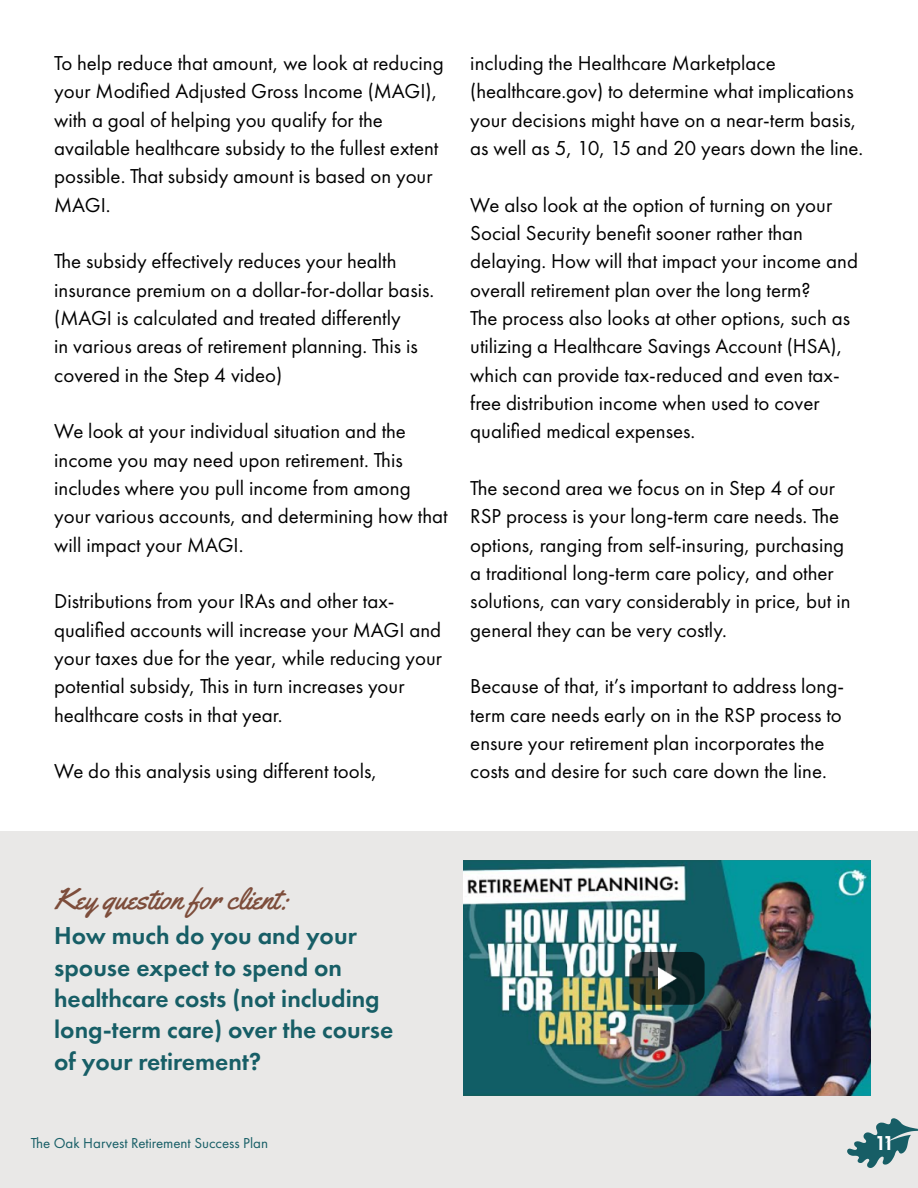
<style>
.page{position:relative;width:918px;height:1188px;background:#fff}
.page>*{position:absolute;margin:0;border:0;box-sizing:border-box;transform-origin:0 0}
.t1{font:29.85px "Yellowtail";color:#7d4d3b}
.t2{font:600 25.35px/31.3px "Futura PT";color:#175e66}
.t3{font:20.85px/28.3px "Futura PT";color:#000}
.t4{font:600 20.85px "Futura PT";color:#fff}
.t5{font:15px "Futura PT";color:#175e66}
</style>
<div class="page">
<div style="left:0;top:832px;width:918px;height:356px;background:#e9e8e7"></div>
<svg style="left:847px;top:1118px;width:71px;height:50px"></svg>
<img style="left:464px;top:861px;width:406px;height:235px">
<p class="t3" style="left:54px;top:49px;width:391px">To help reduce that amount, we look at reducing your Modified Adjusted Gross Income (MAGI), with a goal of helping you qualify for the available healthcare subsidy to the fullest extent possible. That subsidy amount is based on your MAGI.</p>
<p class="t3" style="left:54px;top:247px;width:381px">The subsidy effectively reduces your health insurance premium on a dollar-for-dollar basis. (MAGI is calculated and treated differently<br>in various areas of retirement planning. This is covered in the Step 4 video)</p>
<p class="t3" style="left:54px;top:417px;width:395px">We look at your individual situation and the income you may need upon retirement. This includes where you pull income from among your various accounts, and determining how that will impact your MAGI.</p>
<p class="t3" style="left:54px;top:587px;width:389px">Distributions from your IRAs and other tax&shy;qualified accounts will increase your MAGI and your taxes due for the year, while reducing your potential subsidy, This in turn increases your healthcare costs in that year.</p>
<p class="t3" style="left:54px;top:757px;width:325px">We do this analysis using different tools,</p>
<p class="t3" style="left:470px;top:49px;width:395px">including the Healthcare Marketplace (healthcare.gov) to determine what implications your decisions might have on a near-term basis, as well as 5, 10, 15 and 20 years down the line.</p>
<p class="t3" style="left:470px;top:191px;width:389px">We also look at the option of turning on your Social Security benefit sooner rather than delaying. How will that impact your income and overall retirement plan over the long term?<br>The process also looks at other options, such as utilizing a Healthcare Savings Account (HSA), which can provide tax-reduced and even tax&shy;free distribution income when used to cover qualified medical expenses.</p>
<p class="t3" style="left:470px;top:474px;width:382px">The second area we focus on in Step 4 of our RSP process is your long-term care needs. The options, ranging from self-insuring, purchasing a traditional long-term care policy, and other solutions, can vary considerably in price, but in general they can be very costly.</p>
<p class="t3" style="left:470px;top:672px;width:375px">Because of that, it’s important to address long&shy;term care needs early on in the RSP process to ensure your retirement plan incorporates the costs and desire for such care down the line.</p>
<h1 class="t1" style="left:54px;top:880px;width:237px">Key question for client:</h1>
<p class="t2" style="left:54px;top:920px;width:341px">How much do you and your spouse expect to spend on healthcare costs (not including long-term care) over the course of your retirement?</p>
<p class="t5" style="left:31px;top:1134px;width:239px">The Oak Harvest Retirement Success Plan</p>
<p class="t4" style="left:875px;top:1130px;width:21px">11</p>
</div>
